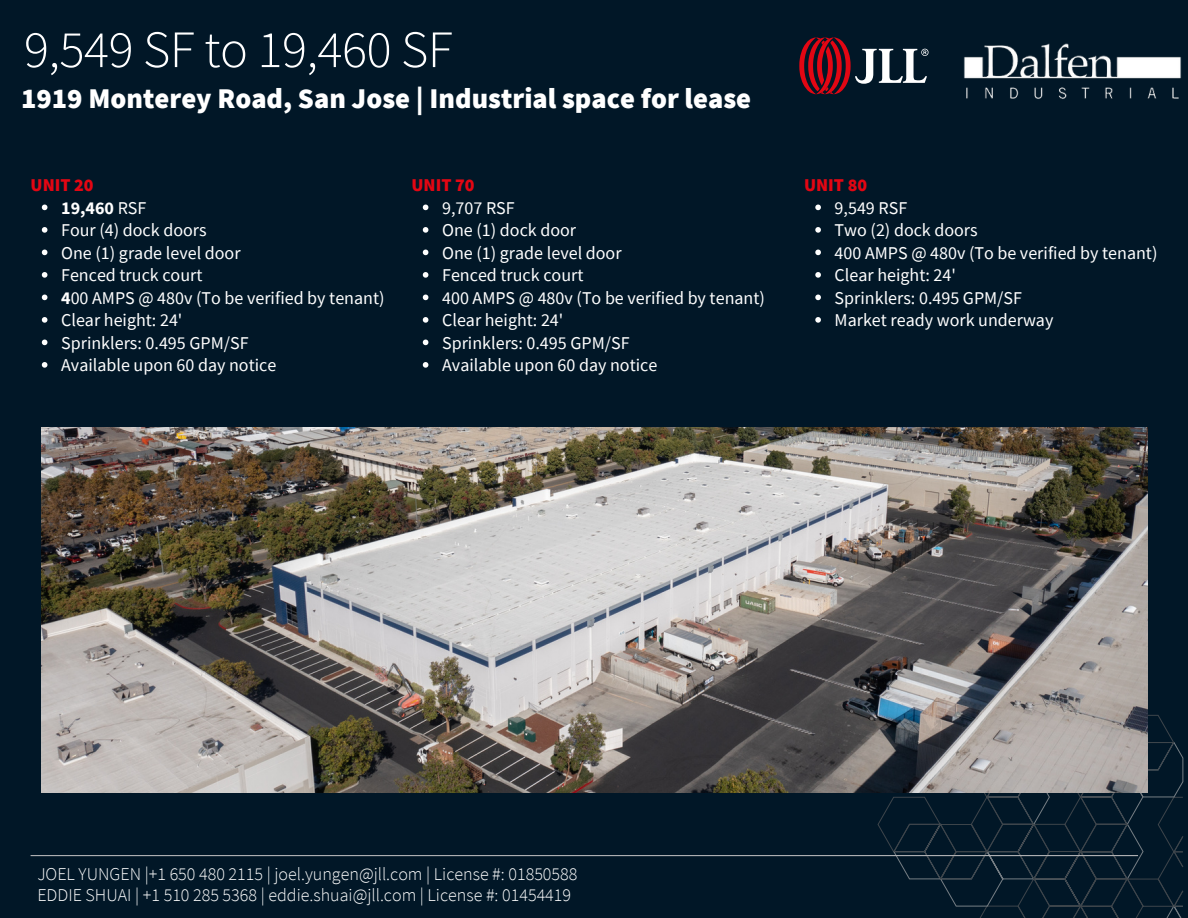
<style>
.page{position:relative;width:1188px;height:918px;background:#011727}
.page>*{position:absolute;margin:0;border:0;box-sizing:border-box;transform-origin:0 0}
.t1{font:300 52.5px "Source Sans Pro";letter-spacing:-.01em;color:#fff}
.t2{font:900 28.5px "Source Sans Pro";color:#fff}
.t3{font:18px "Source Sans Pro";color:#fff}
.t4{font:300 18px "Source Sans Pro";color:#fefefe}
.t5{font:900 18px "Source Sans Pro";color:#e30613}
.t6{font:700 18px "Source Sans Pro";color:#fff}
.s1{font-weight:400}
.s2{font-weight:700}
</style>
<div class="page">
<img style="left:964px;top:43px;width:217px;height:56px">
<svg style="left:799px;top:37px;width:130px;height:57px"></svg>
<svg style="left:878px;top:715px;width:305px;height:203px"></svg>
<hr style="left:1081px;top:906px;width:30px;height:1px;background:#58595b">
<hr style="left:31px;top:855px;width:1107px;height:1px;background:#b1b2b4">
<img style="left:41px;top:428px;width:1106px;height:364px">
<svg style="left:42px;top:205px;width:5px;height:5px"></svg>
<svg style="left:42px;top:227px;width:5px;height:6px"></svg>
<svg style="left:42px;top:250px;width:5px;height:5px"></svg>
<svg style="left:42px;top:272px;width:5px;height:6px"></svg>
<svg style="left:42px;top:295px;width:5px;height:5px"></svg>
<svg style="left:42px;top:317px;width:5px;height:6px"></svg>
<svg style="left:42px;top:340px;width:5px;height:5px"></svg>
<svg style="left:42px;top:362px;width:5px;height:6px"></svg>
<svg style="left:423px;top:205px;width:5px;height:5px"></svg>
<svg style="left:423px;top:227px;width:5px;height:6px"></svg>
<svg style="left:423px;top:250px;width:5px;height:5px"></svg>
<svg style="left:423px;top:272px;width:5px;height:6px"></svg>
<svg style="left:423px;top:295px;width:5px;height:5px"></svg>
<svg style="left:423px;top:317px;width:5px;height:6px"></svg>
<svg style="left:423px;top:340px;width:5px;height:5px"></svg>
<svg style="left:423px;top:362px;width:5px;height:6px"></svg>
<svg style="left:815px;top:205px;width:6px;height:5px"></svg>
<svg style="left:815px;top:227px;width:6px;height:6px"></svg>
<svg style="left:815px;top:250px;width:6px;height:5px"></svg>
<svg style="left:815px;top:272px;width:6px;height:6px"></svg>
<svg style="left:815px;top:295px;width:6px;height:5px"></svg>
<svg style="left:815px;top:317px;width:6px;height:6px"></svg>
<p class="t1" style="left:24px;top:15px;width:430px">9,549 SF to 19,460 SF</p>
<p class="t2" style="left:21px;top:80px;width:732px">1919 Monterey Road, San Jose | Industrial space for lease</p>
<p class="t5" style="left:31px;top:173px;width:65px">UNIT 20</p>
<p class="t6" style="left:61px;top:196px;width:87px">19,460 <span class="s1">RSF</span></p>
<p class="t3" style="left:61px;top:218px;width:147px">Four (4) dock doors</p>
<p class="t3" style="left:61px;top:241px;width:181px">One (1) grade level door</p>
<p class="t3" style="left:61px;top:263px;width:143px">Fenced truck court</p>
<p class="t3" style="left:61px;top:286px;width:325px"><span class="s2">4</span>00 AMPS @ 480v (To be verified by tenant)</p>
<p class="t3" style="left:61px;top:308px;width:123px">Clear height: 24'</p>
<p class="t3" style="left:61px;top:331px;width:189px">Sprinklers: 0.495 GPM/SF</p>
<p class="t3" style="left:61px;top:353px;width:217px">Available upon 60 day notice</p>
<p class="t5" style="left:412px;top:173px;width:65px">UNIT 70</p>
<p class="t3" style="left:442px;top:196px;width:74px">9,707 RSF</p>
<p class="t3" style="left:442px;top:218px;width:135px">One (1) dock door</p>
<p class="t3" style="left:442px;top:241px;width:181px">One (1) grade level door</p>
<p class="t3" style="left:442px;top:263px;width:143px">Fenced truck court</p>
<p class="t3" style="left:442px;top:286px;width:324px">400 AMPS @ 480v (To be verified by tenant)</p>
<p class="t3" style="left:442px;top:308px;width:123px">Clear height: 24'</p>
<p class="t3" style="left:442px;top:331px;width:189px">Sprinklers: 0.495 GPM/SF</p>
<p class="t3" style="left:442px;top:353px;width:217px">Available upon 60 day notice</p>
<p class="t5" style="left:804px;top:173px;width:65px">UNIT 80</p>
<p class="t3" style="left:835px;top:196px;width:74px">9,549 RSF</p>
<p class="t3" style="left:835px;top:218px;width:145px">Two (2) dock doors</p>
<p class="t3" style="left:835px;top:241px;width:324px">400 AMPS @ 480v (To be verified by tenant)</p>
<p class="t3" style="left:835px;top:263px;width:123px">Clear height: 24'</p>
<p class="t3" style="left:835px;top:286px;width:189px">Sprinklers: 0.495 GPM/SF</p>
<p class="t3" style="left:835px;top:308px;width:220px">Market ready work underway</p>
<p class="t4" style="left:37px;top:863px;width:542px">JOEL YUNGEN |+1 650 480 2115 | joel.yungen@jll.com | License #: 01850588</p>
<p class="t4" style="left:37px;top:884px;width:535px">EDDIE SHUAI | +1 510 285 5368 | eddie.shuai@jll.com | License #: 01454419</p>
</div>
